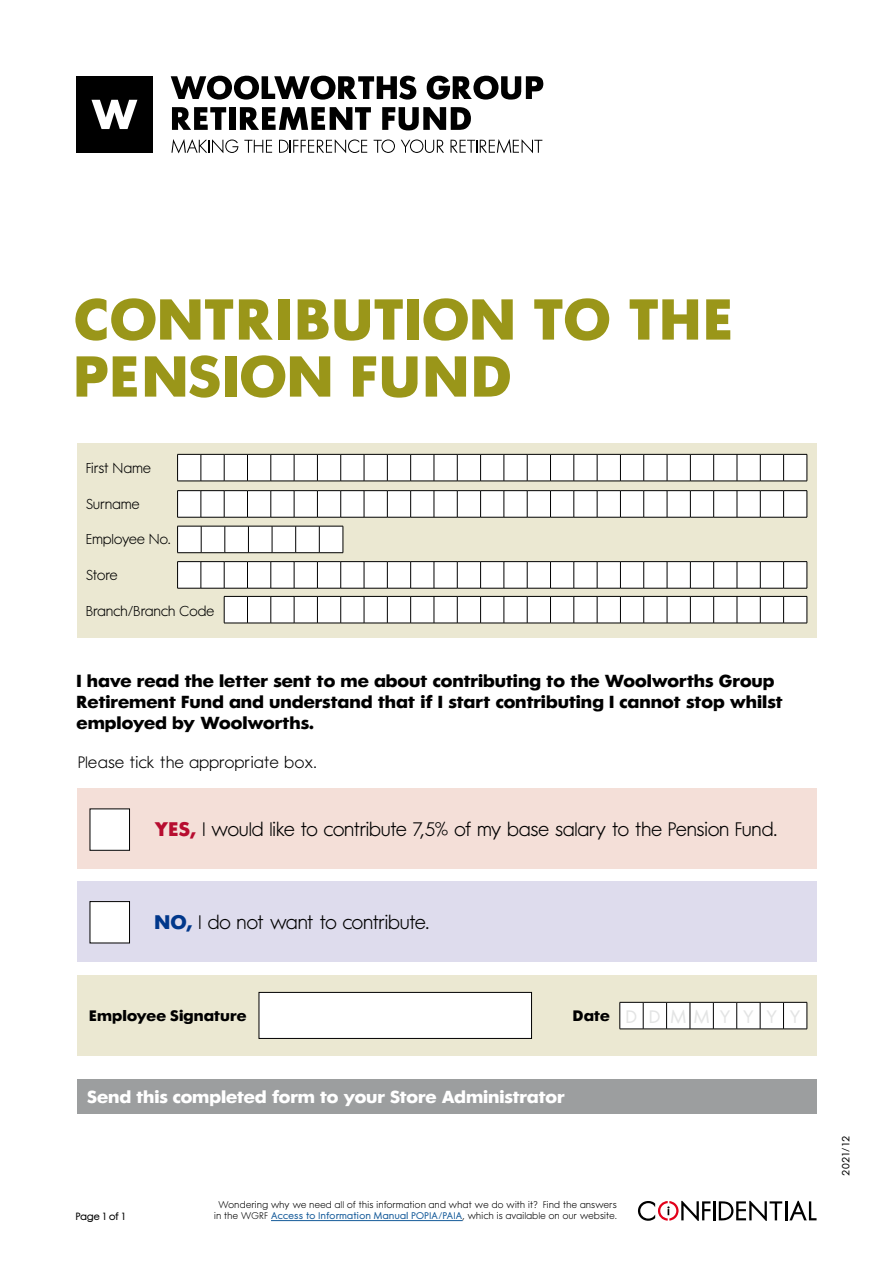
<style>
.page{position:relative;width:893px;height:1263px;background:#fff}
.page>*{position:absolute;margin:0;border:0;box-sizing:border-box;transform-origin:0 0}
.t1{font:700 57px/57px "W Futura";color:#9a9619}
.t2{font:300 19.5px "W Futura";letter-spacing:.005em;color:#000}
.t3{font:500 18px "W Futura";letter-spacing:.675em;color:#e3e4e4}
.t4{font:700 17.25px/21px "W Futura";letter-spacing:-.005em;color:#000}
.t5{font:700 17.25px "W Futura";letter-spacing:-.01em;color:#fff}
.t6{font:300 16.5px "W Futura";letter-spacing:.025em;color:#000}
.t7{font:700 15px "W Futura";letter-spacing:.005em;color:#000}
.t8{font:300 14.25px "W Futura";letter-spacing:.02em;color:#000}
.t9{font:500 10.5px "W Futura";letter-spacing:.06em;color:#000}
.t10{font:300 9.6px/11.1px "W Futura";letter-spacing:.04em;color:#000;text-align:center}
.s1{font-weight:700;color:#b70d30}
.s2{font-weight:700;color:#00378b}
.s3{font-weight:500;color:#165b9a}
</style>
<div class="page">
<div style="left:76px;top:76px;width:77px;height:77px;background:#000"></div>
<svg style="left:91px;top:100px;width:46px;height:29px"></svg>
<svg style="left:171px;top:76px;width:245px;height:24px"></svg>
<svg style="left:427px;top:76px;width:116px;height:24px"></svg>
<svg style="left:172px;top:107px;width:54px;height:23px"></svg>
<div style="left:229px;top:107px;width:6px;height:23px;background:#000"></div>
<svg style="left:240px;top:107px;width:131px;height:23px"></svg>
<svg style="left:382px;top:107px;width:89px;height:23px"></svg>
<svg style="left:171px;top:139px;width:67px;height:14px"></svg>
<svg style="left:244px;top:140px;width:28px;height:13px"></svg>
<svg style="left:279px;top:139px;width:88px;height:14px"></svg>
<svg style="left:374px;top:139px;width:21px;height:14px"></svg>
<svg style="left:401px;top:139px;width:43px;height:14px"></svg>
<svg style="left:450px;top:139px;width:92px;height:14px"></svg>
<div style="left:77px;top:443px;width:739px;height:195px;background:#ebe8d2"></div>
<div style="left:77px;top:1079px;width:739px;height:34px;background:#9c9e9f"></div>
<div style="left:77px;top:788px;width:739px;height:80px;background:#f4dfd8"></div>
<div style="left:90px;top:809px;width:40px;height:41px;background:#fff"></div>
<div style="left:90px;top:808px;width:40px;height:43px;border:1px solid #000"></div>
<div style="left:77px;top:881px;width:739px;height:81px;background:#dedced"></div>
<div style="left:90px;top:901px;width:40px;height:42px;background:#fff"></div>
<div style="left:90px;top:901px;width:40px;height:42px;border:1px solid #000"></div>
<div style="left:77px;top:975px;width:739px;height:81px;background:#ebe8d2"></div>
<div style="left:259px;top:992px;width:272px;height:46px;background:#fff"></div>
<div style="left:259px;top:992px;width:273px;height:46px;border:1px solid #000"></div>
<svg style="left:177px;top:454px;width:631px;height:28px;background:#e3e3e2"></svg>
<svg style="left:177px;top:490px;width:631px;height:28px;background:#e2e2e1"></svg>
<svg style="left:177px;top:561px;width:631px;height:28px;background:#e2e2e1"></svg>
<svg style="left:224px;top:596px;width:584px;height:28px;background:#e2e2e2"></svg>
<svg style="left:620px;top:1002px;width:188px;height:28px;background:#e3e3e2"></svg>
<svg style="left:177px;top:526px;width:167px;height:27px;background:#e5e5e5"></svg>
<svg style="left:638px;top:1201px;width:178px;height:20px"></svg>
<hr style="left:271px;top:1220px;width:192px;height:1px;background:#165b9a">
<h1 class="t1" style="left:74px;top:291px;width:661px">CONTRIBUTION TO THE<br>PENSION FUND</h1>
<p class="t8" style="left:86px;top:460px;width:66px">First Name</p>
<p class="t8" style="left:86px;top:495px;width:55px">Surname</p>
<p class="t8" style="left:86px;top:531px;width:86px">Employee No.</p>
<p class="t8" style="left:86px;top:567px;width:33px">Store</p>
<p class="t8" style="left:86px;top:603px;width:130px">Branch/Branch Code</p>
<p class="t4" style="left:77px;top:670px;width:708px">I have read the letter sent to me about contributing to the Woolworths Group<br>Retirement Fund and understand that if I start contributing I cannot stop whilst employed by Woolworths.</p>
<p class="t6" style="left:78px;top:753px;width:240px">Please tick the appropriate box.</p>
<p class="t2" style="left:154px;top:818px;width:624px"><span class="s1">YES,</span> I would like to contribute 7,5% of my base salary to the Pension Fund.</p>
<p class="t2" style="left:154px;top:911px;width:276px"><span class="s2">NO,</span> I do not want to contribute.</p>
<p class="t7" style="left:89px;top:1007px;width:159px">Employee Signature</p>
<p class="t7" style="left:573px;top:1007px;width:38px">Date</p>
<p class="t3" style="left:626px;top:1006px;width:176px">DDMMYYYY</p>
<p class="t5" style="left:87px;top:1086px;width:479px">Send this completed form to your Store Administrator</p>
<p class="t9" style="left:76px;top:1211px;width:50px">Page 1 of 1</p>
<p class="t10" style="left:214px;top:1199px;width:404px">Wondering why we need all of this information and what we do with it? Find the answers in the WGRF <span class="s3">Access to Information Manual POPIA/PAIA</span>, which is available on our website.</p>
<p class="t9" style="left:840px;top:1176px;width:42px;rotate:-90deg">2021/12</p>
</div>
